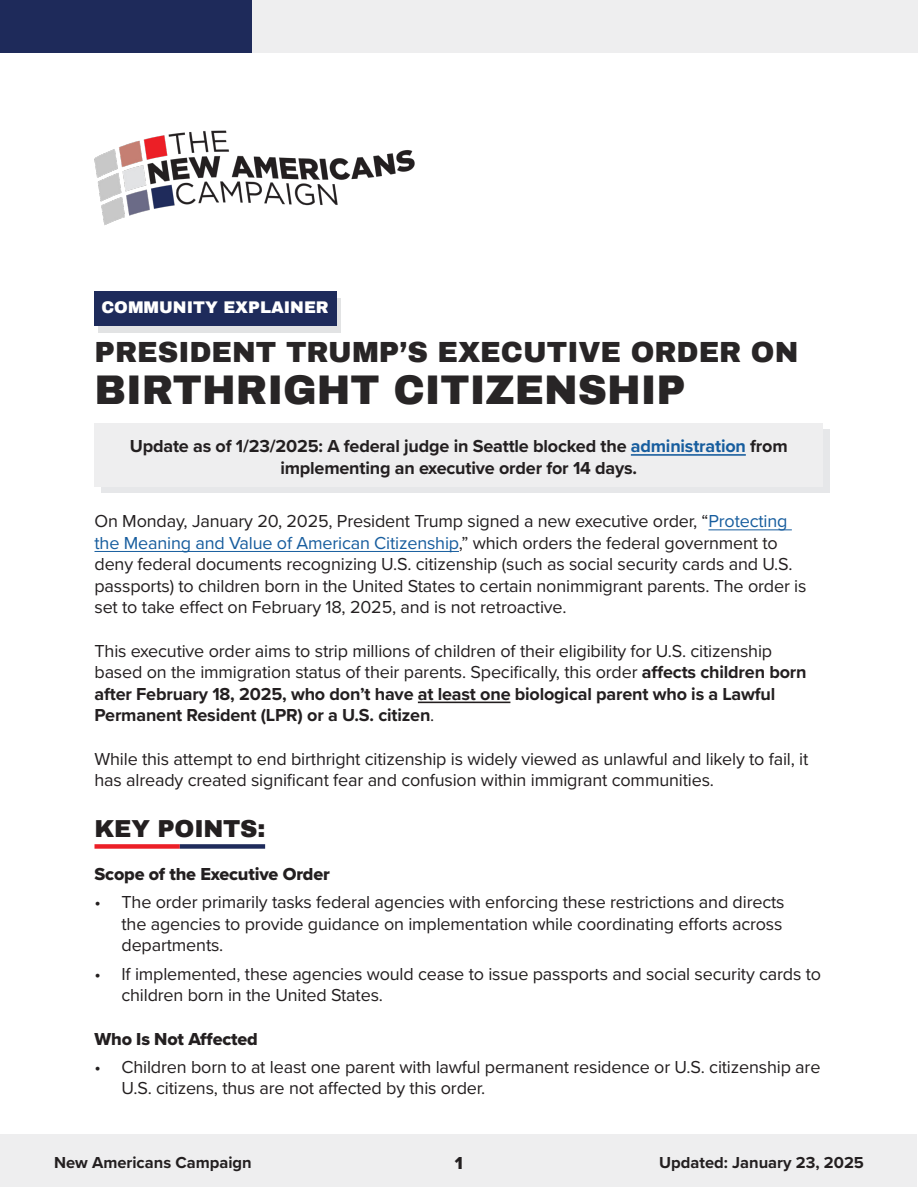
<style>
.page{position:relative;width:918px;height:1188px;background:#fff}
.page>*{position:absolute;margin:0;border:0;box-sizing:border-box;transform-origin:0 0}
.t1{font:900 40.5px "Archivo";color:#282526}
.t2{font:900 28.5px "Archivo";color:#282526}
.t3{font:900 24px "Archivo";letter-spacing:-.01em;color:#231f20}
.t4{font:18px/21.6px "Proxima Nova";letter-spacing:-.01em;color:#231f20}
.t5{font:700 18px/21.6px "Proxima Nova";letter-spacing:-.01em;color:#231f20;text-align:center}
.t6{font:18px "Proxima Nova Extrabld";letter-spacing:-.01em;color:#231f20}
.t7{font:700 16.5px "Proxima Nova";color:#231f20}
.t8{font:900 16.5px "Archivo";color:#fff}
.s1{color:#175d9e}
.s2{font-weight:700}
</style>
<div class="page">
<div style="left:0;top:1135px;width:917px;height:52px;background:#eeeeef"></div>
<div style="left:0;top:0;width:253px;height:52px;background:#1e2a5a"></div>
<div style="left:253px;top:0;width:665px;height:52px;background:#eeeeef"></div>
<div style="left:101px;top:429px;width:729px;height:64px;background:#e6e7e9"></div>
<hr style="left:708px;top:529px;width:84px;height:1px;background:#175d9e">
<hr style="left:94px;top:551px;width:365px;height:1px;background:#175d9e">
<hr style="left:418px;top:702px;width:92px;height:1px;background:#231f20">
<img style="left:94px;top:130px;width:321px;height:95px">
<div style="left:98px;top:298px;width:243px;height:34px;background:#e2e3e4"></div>
<div style="left:94px;top:292px;width:243px;height:34px;background:#1e2b5b"></div>
<div style="left:94px;top:844px;width:86px;height:5px;background:#ec1f27"></div>
<div style="left:180px;top:844px;width:85px;height:5px;background:#1e2b5b"></div>
<div style="left:94px;top:423px;width:730px;height:64px;background:#eeeeef"></div>
<hr style="left:631px;top:454px;width:115px;height:2px;background:#175d9e">
<p class="t8" style="left:101px;top:297px;width:229px">COMMUNITY EXPLAINER</p>
<p class="t2" style="left:94px;top:335px;width:705px">PRESIDENT TRUMP’S EXECUTIVE ORDER ON</p>
<p class="t1" style="left:94px;top:365px;width:593px">BIRTHRIGHT CITIZENSHIP</p>
<p class="t5" style="left:130px;top:435px;width:659px">Update as of 1/23/2025: A federal judge in Seattle blocked the <span class="s1">administration</span> from implementing an executive order for 14 days.</p>
<p class="t4" style="left:94px;top:509px;width:714px">On Monday, January 20, 2025, President Trump signed a new executive order, “<span class="s1">Protecting the Meaning and Value of American Citizenship</span>,” which orders the federal government to deny federal documents recognizing U.S. citizenship (such as social security cards and U.S. passports) to children born in the United States to certain nonimmigrant parents. The order is set to take effect on February 18, 2025, and is not retroactive.</p>
<p class="t4" style="left:94px;top:639px;width:714px">This executive order aims to strip millions of children of their eligibility for U.S. citizenship based on the immigration status of their parents. Specifically, this order <span class="s2">affects children born after February 18, 2025, who don’t have at least one biological parent who is a Lawful Permanent Resident (LPR) or a U.S. citizen</span>.</p>
<p class="t4" style="left:94px;top:747px;width:715px">While this attempt to end birthright citizenship is widely viewed as unlawful and likely to fail, it has already created significant fear and confusion within immigrant communities.</p>
<p class="t3" style="left:94px;top:814px;width:172px">KEY POINTS:</p>
<p class="t6" style="left:94px;top:860px;width:237px">Scope of the Executive Order</p>
<p class="t4" style="left:122px;top:891px;width:665px;text-align:justify;text-indent:-27px">• The order primarily tasks federal agencies with enforcing these restrictions and directs the agencies to provide guidance on implementation while coordinating efforts across departments.</p>
<p class="t4" style="left:122px;top:962px;width:701px;text-indent:-27px">• If implemented, these agencies would cease to issue passports and social security cards to children born in the United States.</p>
<p class="t6" style="left:94px;top:1025px;width:165px">Who Is Not Affected</p>
<p class="t4" style="left:122px;top:1055px;width:700px;text-indent:-27px">• Children born to at least one parent with lawful permanent residence or U.S. citizenship are<br>U.S. citizens, thus are not affected by this order.</p>
<p class="t7" style="left:54px;top:1150px;width:199px">New Americans Campaign</p>
<p class="t6" style="left:455px;top:1150px;width:10px">1</p>
<p class="t7" style="left:659px;top:1150px;width:206px">Updated: January 23, 2025</p>
</div>
